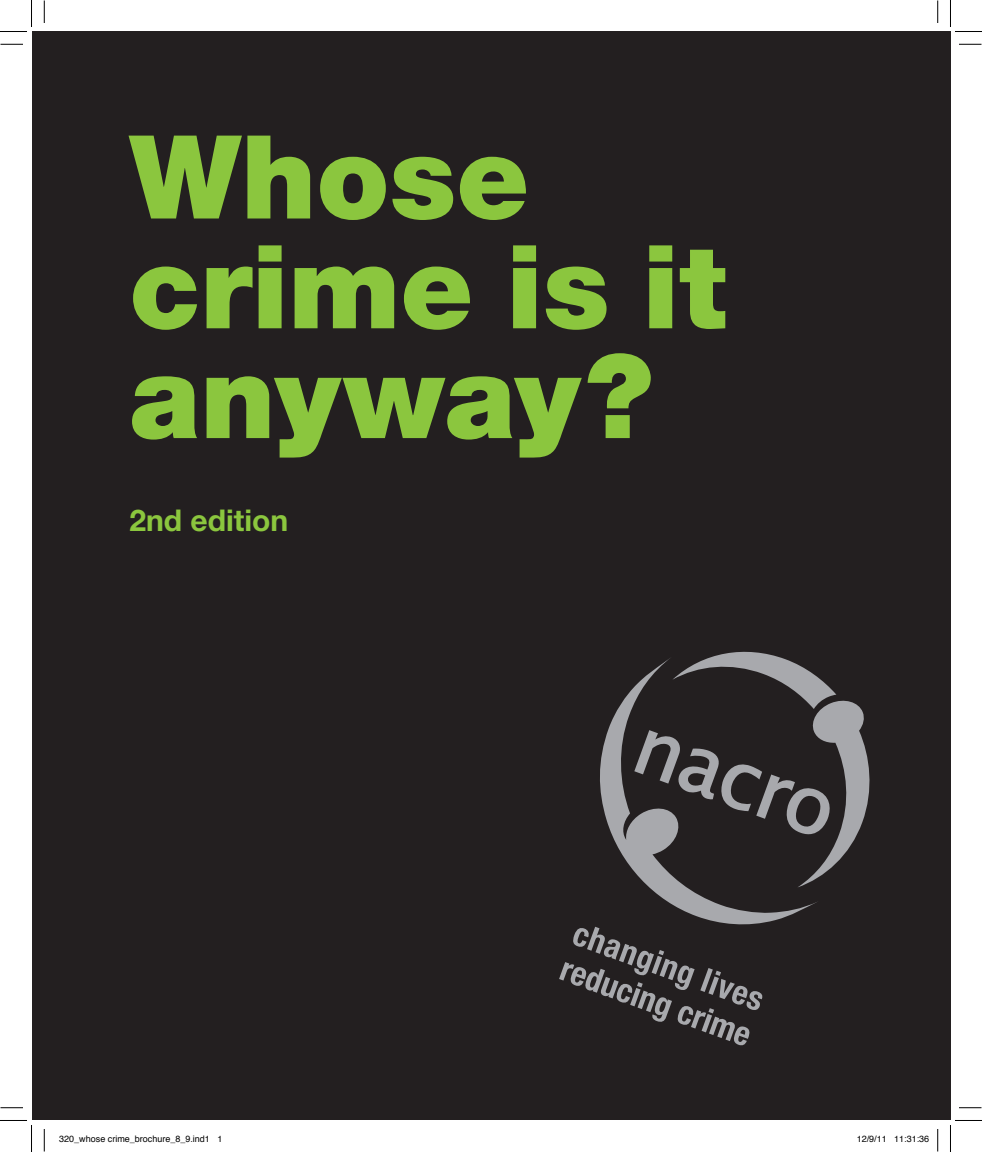
<style>
.page{position:relative;width:982px;height:1152px;background:#fff}
.page>*{position:absolute;margin:0;border:0;box-sizing:border-box;transform-origin:0 0}
.t1{font:900 116.1px/109.8px "Helvetica Neue";color:#8bc63e}
.t2{font:700 30px "Helvetica Neue";color:#8bc63e}
.t3{font:9px "Helvetica";color:#000}
</style>
<div class="page">
<div style="left:32px;top:32px;width:918px;height:1088px;background:#231f20"></div>
<svg style="left:559px;top:926px;width:204px;height:120px"></svg>
<svg style="left:715px;top:651px;width:155px;height:227px"></svg>
<svg style="left:597px;top:656px;width:221px;height:271px"></svg>
<svg style="left:0;top:44px;width:23px;height:1px"></svg>
<svg style="left:959px;top:44px;width:22px;height:1px"></svg>
<svg style="left:0;top:1107px;width:23px;height:1px"></svg>
<svg style="left:959px;top:1107px;width:22px;height:1px"></svg>
<svg style="left:44px;top:0;width:1px;height:23px"></svg>
<svg style="left:44px;top:1129px;width:1px;height:22px"></svg>
<svg style="left:937px;top:0;width:1px;height:23px"></svg>
<svg style="left:937px;top:1129px;width:1px;height:22px"></svg>
<svg style="left:0;top:0;width:32px;height:32px"></svg>
<svg style="left:0;top:1120px;width:32px;height:32px"></svg>
<svg style="left:950px;top:0;width:31px;height:32px"></svg>
<svg style="left:950px;top:1120px;width:31px;height:32px"></svg>
<h1 class="t1" style="left:129px;top:132px;width:598px">Whose crime is it anyway?</h1>
<h2 class="t2" style="left:129px;top:509px;width:160px">2nd edition</h2>
<p class="t3" style="left:59px;top:1136px;width:165px">320_whose crime_brochure_8_9.ind1 1</p>
<p class="t3" style="left:856px;top:1136px;width:74px">12/9/11 11:31:36</p>
</div>
